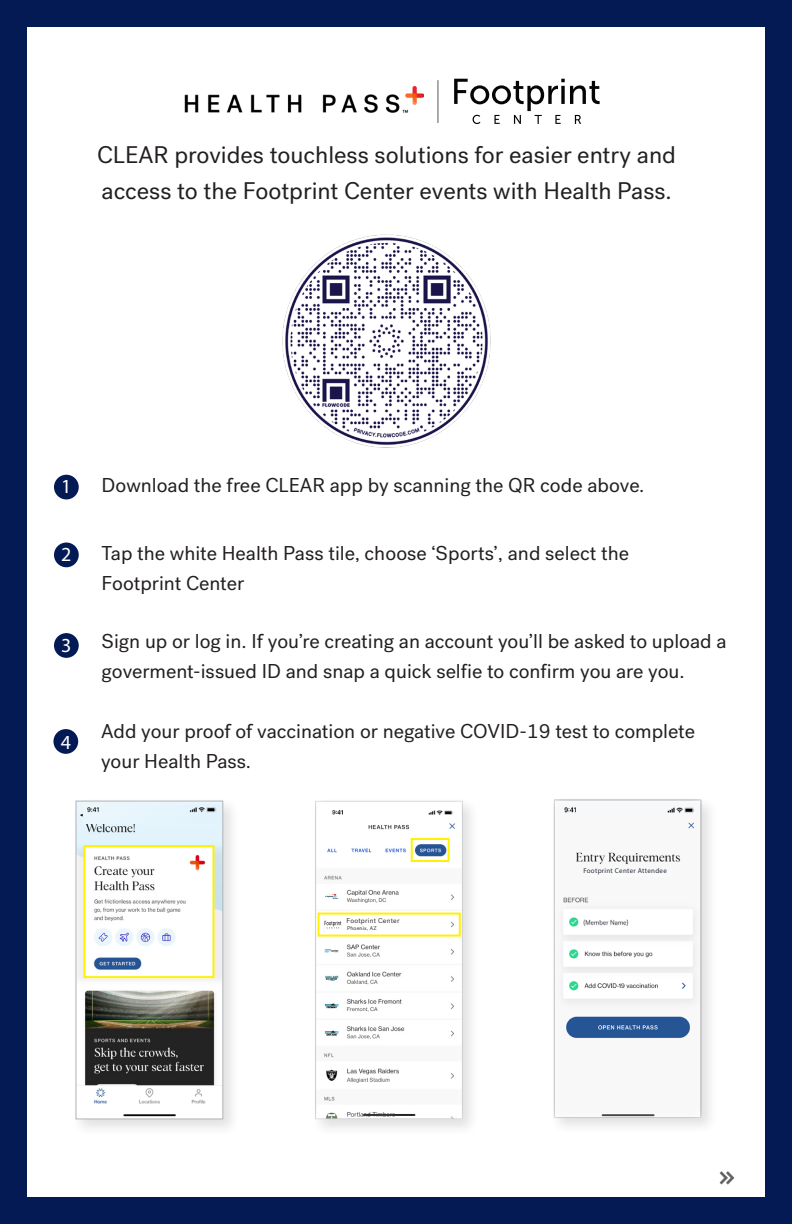
<style>
.page{position:relative;width:792px;height:1224px;background:#041a55}
.page>*{position:absolute;margin:0;border:0;box-sizing:border-box;transform-origin:0 0}
.t1{font:24px "Post Grotesk";color:#231f20}
.t2{font:20px/30px "Post Grotesk";color:#231f20}
.t3{font:20px "Myriad Pro";color:#fff}
.t4{font:7px "Myriad Pro";letter-spacing:.04em;color:#2c2c37}
.t5{font:7px "Post Grotesk";letter-spacing:.03em;color:#2e2f2e}
.t6{font:5.4px "Post Grotesk";letter-spacing:.03em;color:#2e2f2e}
</style>
<div class="page">
<div style="left:27px;top:27px;width:738px;height:1170px;background:#fff"></div>
<div style="left:54px;top:475px;width:25px;height:24px;background:#041a55;border-radius:50%"></div>
<div style="left:54px;top:543px;width:25px;height:24px;background:#041a55;border-radius:50%"></div>
<div style="left:54px;top:633px;width:25px;height:25px;background:#041a55;border-radius:50%"></div>
<img style="left:282px;top:234px;width:209px;height:214px">
<img style="left:719px;top:1171px;width:16px;height:14px">
<div style="left:53px;top:729px;width:25px;height:25px;background:#041a55;border-radius:50%"></div>
<div style="left:311px;top:796px;width:169px;height:341px;background:#231f20;opacity:.14"></div>
<div style="left:312px;top:798px;width:152px;height:322px;background:#fff"></div>
<div style="left:411px;top:838px;width:39px;height:24px;border:2px solid #fff101"></div>
<img style="left:332px;top:810px;width:122px;height:5px">
<div style="left:549px;top:795px;width:170px;height:341px;background:#231f20;opacity:.14"></div>
<div style="left:550px;top:797px;width:152px;height:322px;background:#fff;opacity:.75"></div>
<img style="left:588px;top:870px;width:82px;height:7px">
<img style="left:582px;top:912px;width:100px;height:21px">
<div style="left:71px;top:796px;width:169px;height:341px;background:#231f20;opacity:.14"></div>
<img style="left:78px;top:803px;width:143px;height:314px">
<div style="left:76px;top:801px;width:147px;height:318px;border:1px solid #b2b3b7"></div>
<div style="left:83px;top:845px;width:131px;height:133px;border:2px solid #fff101"></div>
<img style="left:83px;top:805px;width:138px;height:18px">
<img style="left:559px;top:805px;width:138px;height:11px">
<div style="left:318px;top:913px;width:143px;height:24px;border:2px solid #fff101"></div>
<img style="left:184px;top:85px;width:239px;height:28px">
<svg style="left:454px;top:79px;width:146px;height:45px"></svg>
<img style="left:437px;top:81px;width:2px;height:42px">
<svg style="left:325px;top:921px;width:16px;height:8px"></svg>
<p class="t1" style="left:97px;top:141px;width:581px">CLEAR provides touchless solutions for easier entry and</p>
<p class="t1" style="left:102px;top:177px;width:572px">access to the Footprint Center events with Health Pass.</p>
<p class="t3" style="left:61px;top:474px;width:12px">1</p>
<p class="t2" style="left:102px;top:471px;width:544px">Download the free CLEAR app by scanning the QR code above.</p>
<p class="t3" style="left:61px;top:542px;width:12px">2</p>
<p class="t3" style="left:61px;top:633px;width:12px">3</p>
<p class="t3" style="left:61px;top:730px;width:12px">4</p>
<p class="t2" style="left:102px;top:538px;width:529px">Tap the white Health Pass tile, choose ‘Sports’, and select the</p>
<p class="t2" style="left:102px;top:568px;width:144px">Footprint Center</p>
<p class="t2" style="left:102px;top:627px;width:627px">Sign up or log in. If you’re creating an account you’ll be asked to upload a goverment-issued ID and snap a quick selfie to confirm you are you.</p>
<p class="t2" style="left:101px;top:717px;width:595px">Add your proof of vaccination or negative COVID-19 test to complete your Health Pass.</p>
<p class="t5" style="left:346px;top:916px;width:55px">Footprint Center</p>
<p class="t6" style="left:347px;top:925px;width:31px">Phoenix, AZ</p>
<p class="t4" style="left:583px;top:866px;width:85px">Footprint Center Attendee</p>
</div>
